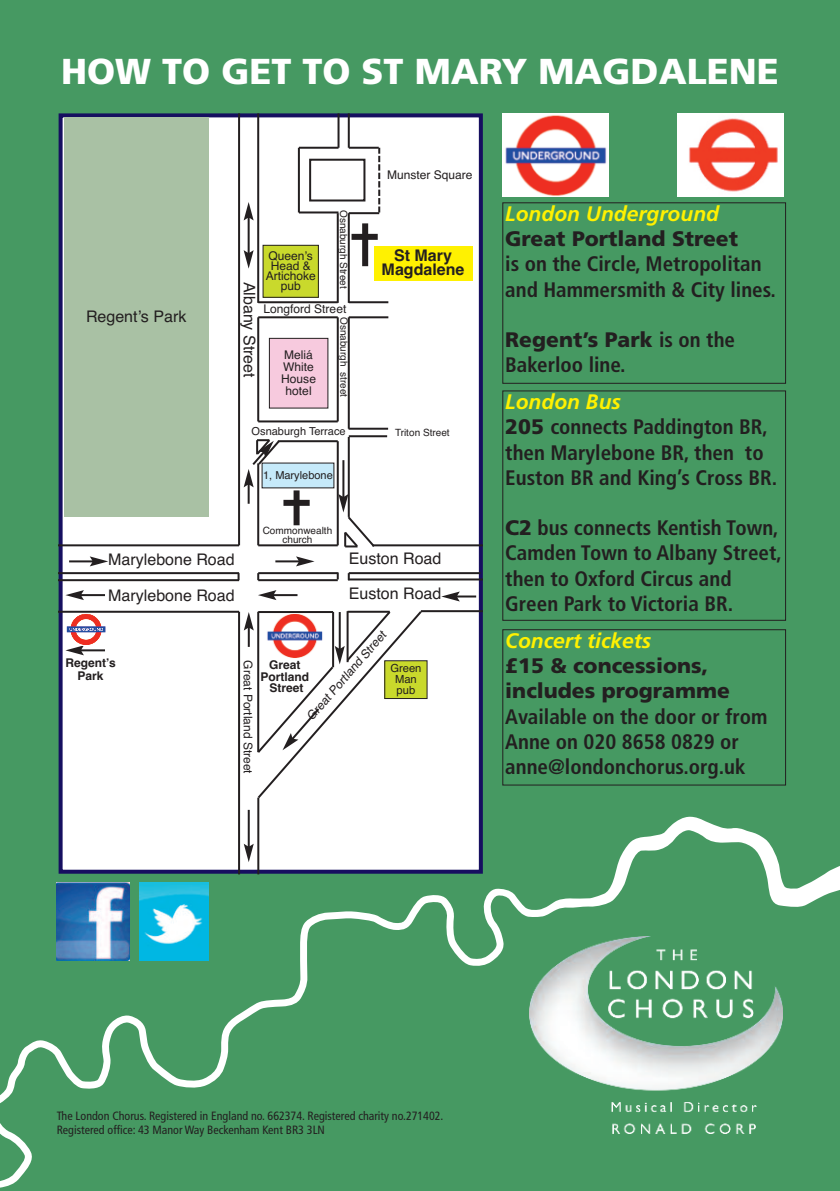
<style>
.page{position:relative;width:840px;height:1191px;background:#fff}
.page>*{position:absolute;margin:0;border:0;box-sizing:border-box;transform-origin:0 0}
.t1{font:900 36px "Frutiger";color:#fff}
.t2{font:700 condensed 21px/25.2px "Frutiger";color:#231f20}
.t3{font:900 21px/25.2px "Frutiger";color:#231f20}
.t4{font:italic 700 21px "Frutiger";color:#fff101}
.t5{font:16px "Helvetica";color:#231f20}
.t6{font:700 16px/13.2px "Helvetica";color:#231f20;text-align:center}
.t7{font:condensed 12px/14.4px "Frutiger";color:#231f20}
.t8{font:12px/10px "Helvetica";color:#231f20;text-align:center}
.t9{font:700 12px/11.2px "Helvetica";color:#231f20;text-align:center}
.t10{font:11.2px/11.2px "Helvetica";color:#231f20;text-align:center}
.t11{font:11px "Helvetica";color:#231f20}
.t12{font:10px/9.2px "Helvetica";color:#231f20;text-align:center}
.s1{font-weight:900;font-stretch:normal}
.s2{font-style:italic;font-stretch:normal;color:#fff101}
</style>
<div class="page">
<div style="left:0;top:0;width:839px;height:1191px;background:#469962"></div>
<div style="left:63px;top:117px;width:415px;height:752px;background:#fff"></div>
<div style="left:59px;top:113px;width:423px;height:760px;border:4px solid #160f60"></div>
<hr style="left:58px;top:544px;width:181px;height:2px;background:#231f20">
<hr style="left:278px;top:440px;width:59px;height:2px;background:#231f20">
<hr style="left:258px;top:544px;width:79px;height:2px;background:#231f20">
<hr style="left:372px;top:544px;width:110px;height:2px;background:#231f20">
<hr style="left:258px;top:572px;width:79px;height:2px;background:#231f20">
<hr style="left:258px;top:579px;width:79px;height:2px;background:#231f20">
<hr style="left:348px;top:572px;width:132px;height:2px;background:#231f20">
<hr style="left:348px;top:578px;width:134px;height:2px;background:#231f20">
<hr style="left:420px;top:610px;width:62px;height:2px;background:#231f20">
<hr style="left:258px;top:420px;width:79px;height:2px;background:#231f20">
<hr style="left:58px;top:572px;width:181px;height:2px;background:#231f20">
<hr style="left:58px;top:579px;width:181px;height:2px;background:#231f20">
<hr style="left:58px;top:611px;width:181px;height:2px;background:#231f20">
<hr style="left:238px;top:113px;width:2px;height:432px;background:#231f20">
<hr style="left:238px;top:612px;width:2px;height:262px;background:#231f20">
<hr style="left:257px;top:463px;width:2px;height:82px;background:#231f20">
<hr style="left:257px;top:113px;width:2px;height:190px;background:#231f20">
<hr style="left:336px;top:213px;width:2px;height:90px;background:#231f20">
<hr style="left:347px;top:213px;width:2px;height:90px;background:#231f20">
<hr style="left:347px;top:317px;width:2px;height:112px;background:#231f20">
<hr style="left:298px;top:148px;width:2px;height:64px;background:#231f20">
<svg style="left:378px;top:148px;width:2px;height:64px"></svg>
<hr style="left:337px;top:113px;width:2px;height:35px;background:#231f20">
<hr style="left:347px;top:113px;width:2px;height:35px;background:#231f20">
<hr style="left:336px;top:441px;width:2px;height:104px;background:#231f20">
<hr style="left:347px;top:437px;width:2px;height:80px;background:#231f20">
<svg style="left:347px;top:573px;width:2px;height:7px"></svg>
<svg style="left:336px;top:572px;width:2px;height:7px"></svg>
<svg style="left:257px;top:573px;width:2px;height:7px"></svg>
<hr style="left:336px;top:317px;width:2px;height:104px;background:#231f20">
<hr style="left:258px;top:316px;width:79px;height:2px;background:#231f20">
<hr style="left:258px;top:301px;width:79px;height:2px;background:#231f20">
<hr style="left:299px;top:211px;width:39px;height:2px;background:#231f20">
<hr style="left:348px;top:301px;width:40px;height:2px;background:#231f20">
<hr style="left:348px;top:428px;width:40px;height:2px;background:#231f20">
<hr style="left:348px;top:435px;width:39px;height:2px;background:#231f20">
<hr style="left:348px;top:316px;width:40px;height:2px;background:#231f20">
<hr style="left:348px;top:212px;width:31px;height:2px;background:#231f20">
<hr style="left:299px;top:147px;width:39px;height:2px;background:#231f20">
<hr style="left:348px;top:147px;width:30px;height:2px;background:#231f20">
<hr style="left:257px;top:317px;width:2px;height:104px;background:#231f20">
<hr style="left:257px;top:797px;width:2px;height:77px;background:#231f20">
<div style="left:309px;top:159px;width:56px;height:42px;border:2px solid #231f20"></div>
<div style="left:362px;top:223px;width:6px;height:43px;background:#231f20"></div>
<div style="left:351px;top:234px;width:26px;height:6px;background:#231f20"></div>
<div style="left:293px;top:490px;width:6px;height:35px;background:#231f20"></div>
<div style="left:283px;top:500px;width:26px;height:6px;background:#231f20"></div>
<div style="left:64px;top:118px;width:144px;height:399px;background:#a9c1a4"></div>
<div style="left:384px;top:661px;width:43px;height:37px;background:#c9d92c"></div>
<div style="left:263px;top:245px;width:55px;height:52px;background:#c9d92c"></div>
<div style="left:262px;top:245px;width:57px;height:53px;border:1px solid #231f20"></div>
<div style="left:262px;top:463px;width:72px;height:25px;background:#c6eafa"></div>
<div style="left:269px;top:338px;width:59px;height:70px;background:#f7cade"></div>
<div style="left:269px;top:338px;width:59px;height:70px;border:1px solid #231f20"></div>
<div style="left:374px;top:246px;width:98px;height:35px;background:#fff101"></div>
<hr style="left:342px;top:460px;width:2px;height:37px;background:#231f20">
<svg style="left:338px;top:494px;width:38px;height:54px"></svg>
<hr style="left:247px;top:810px;width:2px;height:37px;background:#231f20">
<hr style="left:275px;top:560px;width:24px;height:2px;background:#231f20">
<svg style="left:296px;top:556px;width:18px;height:10px"></svg>
<hr style="left:69px;top:560px;width:24px;height:2px;background:#231f20">
<svg style="left:90px;top:556px;width:18px;height:10px"></svg>
<hr style="left:273px;top:594px;width:24px;height:2px;background:#231f20">
<svg style="left:258px;top:590px;width:18px;height:10px"></svg>
<hr style="left:80px;top:594px;width:25px;height:2px;background:#231f20">
<svg style="left:65px;top:590px;width:19px;height:10px"></svg>
<hr style="left:80px;top:649px;width:25px;height:2px;background:#231f20">
<svg style="left:65px;top:646px;width:19px;height:9px"></svg>
<svg style="left:244px;top:610px;width:179px;height:190px"></svg>
<hr style="left:247px;top:484px;width:2px;height:20px;background:#231f20">
<svg style="left:243px;top:439px;width:38px;height:48px"></svg>
<hr style="left:247px;top:217px;width:2px;height:37px;background:#231f20">
<svg style="left:243px;top:250px;width:10px;height:19px"></svg>
<svg style="left:243px;top:202px;width:10px;height:18px"></svg>
<hr style="left:456px;top:595px;width:20px;height:2px;background:#231f20">
<svg style="left:441px;top:591px;width:18px;height:10px"></svg>
<img style="left:265px;top:614px;width:60px;height:44px">
<img style="left:66px;top:614px;width:40px;height:31px">
<div style="left:502px;top:202px;width:283px;height:182px;border:1px solid #231f20"></div>
<div style="left:502px;top:390px;width:283px;height:231px;border:1px solid #231f20"></div>
<div style="left:502px;top:629px;width:283px;height:156px;border:1px solid #231f20"></div>
<img style="left:502px;top:113px;width:105px;height:83px">
<img style="left:677px;top:113px;width:105px;height:83px">
<svg style="left:0;top:816px;width:839px;height:372px"></svg>
<img style="left:529px;top:936px;width:252px;height:197px">
<h1 class="t1" style="left:61px;top:57px;width:718px">HOW TO GET TO ST MARY MAGDALENE</h1>
<p class="t5" style="left:86px;top:307px;width:102px">Regent’s Park</p>
<p class="t5" style="left:259px;top:281px;width:98px;rotate:90deg">Albany Street</p>
<p class="t8" style="left:265px;top:251px;width:52px">Queen’s<br>Head &amp;<br>Artichoke pub</p>
<p class="t12" style="left:348px;top:210px;width:80px;rotate:90deg">Osnaburgh Street</p>
<p class="t8" style="left:263px;top:304px;width:84px">Longford Street</p>
<p class="t12" style="left:348px;top:317px;width:82px;rotate:90deg">Osnaburgh street</p>
<p class="t8" style="left:281px;top:348px;width:36px;line-height:12px">Meliá<br>White<br>House hotel</p>
<p class="t11" style="left:251px;top:424px;width:95px">Osnaburgh Terrace</p>
<p class="t11" style="left:263px;top:468px;width:71px">1, Marylebone</p>
<p class="t12" style="left:262px;top:526px;width:71px">Commonwealth church</p>
<p class="t8" style="left:387px;top:170px;width:87px">Munster Square</p>
<p class="t6" style="left:381px;top:249px;width:84px">St Mary<br>Magdalene</p>
<p class="t12" style="left:395px;top:428px;width:56px">Triton Street</p>
<p class="t5" style="left:108px;top:550px;width:128px">Marylebone Road</p>
<p class="t5" style="left:108px;top:586px;width:128px">Marylebone Road</p>
<p class="t9" style="left:65px;top:656px;width:52px;line-height:13.2px">Regent’s<br>Park</p>
<p class="t5" style="left:348px;top:549px;width:94px">Euston Road</p>
<p class="t5" style="left:348px;top:584px;width:94px">Euston Road</p>
<p class="t8" style="left:305px;top:715px;width:115px;rotate:-49deg">Great Portland Street</p>
<p class="t8" style="left:253px;top:660px;width:115px;rotate:90deg">Great Portland Street</p>
<p class="t9" style="left:260px;top:659px;width:50px">Great<br>Portland<br>Street</p>
<p class="t10" style="left:390px;top:662px;width:33px">Green<br>Man pub</p>
<p class="t4" style="left:505px;top:205px;width:215px">London Underground</p>
<p class="t3" style="left:505px;top:228px;width:234px">Great Portland Street</p>
<p class="t2" style="left:505px;top:253px;width:272px">is on the Circle, Metropolitan and Hammersmith &amp; City lines.</p>
<p class="t2" style="left:505px;top:329px;width:231px"><span class="s1">Regent’s Park</span> is on the<br>Bakerloo line.</p>
<p class="t2" style="left:505px;top:391px;width:273px"><span class="s2">London Bus<br></span><span class="s1">205</span> connects Paddington BR, then Marylebone BR, then to<br>Euston BR and King’s Cross BR.</p>
<p class="t2" style="left:505px;top:517px;width:278px"><span class="s1">C2</span> bus connects Kentish Town,<br>Camden Town to Albany Street, then to Oxford Circus and<br>Green Park to Victoria BR.</p>
<p class="t4" style="left:505px;top:632px;width:147px">Concert tickets</p>
<p class="t3" style="left:505px;top:655px;width:226px">£15 &amp; concessions, includes programme</p>
<p class="t2" style="left:505px;top:705px;width:263px">Available on the door or from<br>Anne on 020 8658 0829 or anne@londonchorus.org.uk</p>
<p class="t7" style="left:57px;top:1109px;width:388px">The London Chorus. Registered in England no. 662374. Registered charity no.271402.<br>Registered office: 43 Manor Way Beckenham Kent BR3 3LN</p>
</div>
